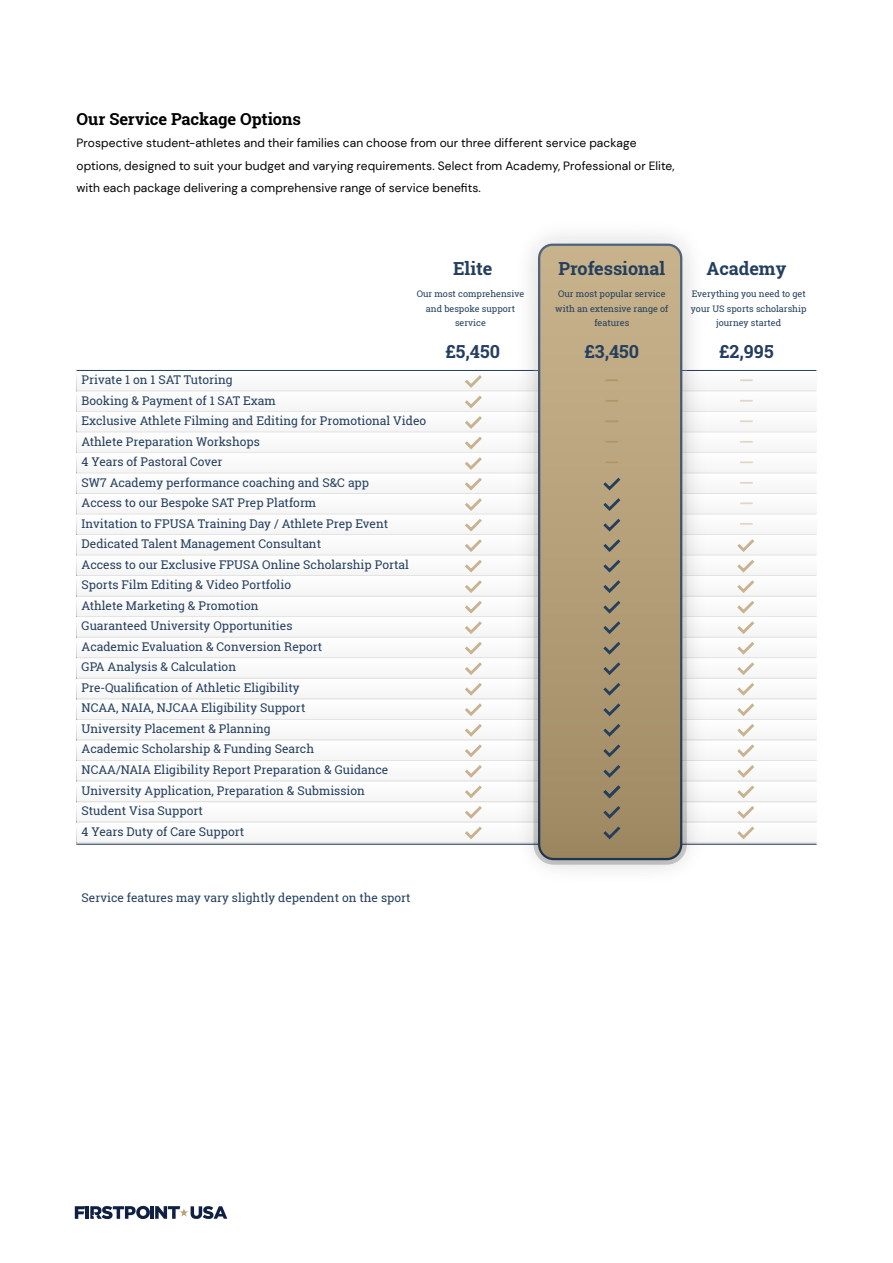
<style>
.page{position:relative;width:893px;height:1263px;background:#fff}
.page>*{position:absolute;margin:0;border:0;box-sizing:border-box;transform-origin:0 0}
.t1{font:700 18px "Roboto Slab";color:#243f5e}
.t2{font:700 16.5px "Roboto Slab";letter-spacing:-.005em;color:#000}
.t3{font:12px/20.5px "Roboto Slab";color:#243f5e}
.t4{font:12px/22.5px "DM Sans";letter-spacing:.01em;color:#000}
.t5{font:9px/14.5px "Roboto Slab";color:#243f5e;text-align:center}
</style>
<div class="page">
<svg style="left:75px;top:1206px;width:152px;height:13px"></svg>
<hr style="left:77px;top:370px;width:739px;height:1px;background:#243f5e">
<hr style="left:77px;top:844px;width:739px;height:1px;background:#243f5e">
<img style="left:504px;top:235px;width:212px;height:635px">
<svg style="left:533px;top:239px;width:154px;height:626px"></svg>
<svg style="left:600px;top:475px;width:23px;height:366px"></svg>
<svg style="left:462px;top:375px;width:23px;height:465px"></svg>
<svg style="left:740px;top:379px;width:13px;height:2px"></svg>
<svg style="left:740px;top:400px;width:13px;height:2px"></svg>
<svg style="left:740px;top:420px;width:13px;height:2px"></svg>
<svg style="left:740px;top:441px;width:13px;height:2px"></svg>
<svg style="left:740px;top:461px;width:13px;height:2px"></svg>
<svg style="left:740px;top:482px;width:13px;height:2px"></svg>
<svg style="left:740px;top:502px;width:13px;height:2px"></svg>
<svg style="left:740px;top:523px;width:13px;height:2px"></svg>
<svg style="left:734px;top:539px;width:23px;height:301px"></svg>
<svg style="left:606px;top:379px;width:12px;height:2px"></svg>
<svg style="left:606px;top:400px;width:12px;height:2px"></svg>
<svg style="left:606px;top:420px;width:12px;height:2px"></svg>
<svg style="left:606px;top:441px;width:12px;height:2px"></svg>
<svg style="left:606px;top:461px;width:12px;height:2px"></svg>
<h2 class="t2" style="left:77px;top:107px;width:226px">Our Service Package Options</h2>
<p class="t4" style="left:77px;top:132px;width:600px">Prospective student-athletes and their families can choose from our three different service package options, designed to suit your budget and varying requirements. Select from Academy, Professional or Elite, with each package delivering a comprehensive range of service benefits.</p>
<h1 class="t1" style="left:453px;top:256px;width:41px">Elite</h1>
<h1 class="t1" style="left:558px;top:256px;width:108px">Professional</h1>
<h1 class="t1" style="left:706px;top:256px;width:81px">Academy</h1>
<p class="t5" style="left:417px;top:287px;width:109px">Our most comprehensive and bespoke support service</p>
<p class="t5" style="left:555px;top:287px;width:115px">Our most popular service with an extensive range of features</p>
<p class="t5" style="left:691px;top:287px;width:117px">Everything you need to get your US sports scholarship journey started</p>
<h1 class="t1" style="left:446px;top:339px;width:56px">£5,450</h1>
<h1 class="t1" style="left:585px;top:339px;width:56px">£3,450</h1>
<h1 class="t1" style="left:719px;top:339px;width:56px">£2,995</h1>
<p class="t3" style="left:82px;top:369px;width:346px">Private 1 on 1 SAT Tutoring<br>Booking &amp; Payment of 1 SAT Exam<br>Exclusive Athlete Filming and Editing for Promotional Video Athlete Preparation Workshops<br>4 Years of Pastoral Cover<br>SW7 Academy performance coaching and S&amp;C app<br>Access to our Bespoke SAT Prep Platform<br>Invitation to FPUSA Training Day / Athlete Prep Event Dedicated Talent Management Consultant<br>Access to our Exclusive FPUSA Online Scholarship Portal Sports Film Editing &amp; Video Portfolio<br>Athlete Marketing &amp; Promotion<br>Guaranteed University Opportunities<br>Academic Evaluation &amp; Conversion Report<br>GPA Analysis &amp; Calculation<br>Pre-Qualification of Athletic Eligibility<br>NCAA, NAIA, NJCAA Eligibility Support<br>University Placement &amp; Planning<br>Academic Scholarship &amp; Funding Search<br>NCAA/NAIA Eligibility Report Preparation &amp; Guidance University Application, Preparation &amp; Submission<br>Student Visa Support<br>4 Years Duty of Care Support</p>
<p class="t3" style="left:82px;top:887px;width:331px">Service features may vary slightly dependent on the sport</p>
</div>
